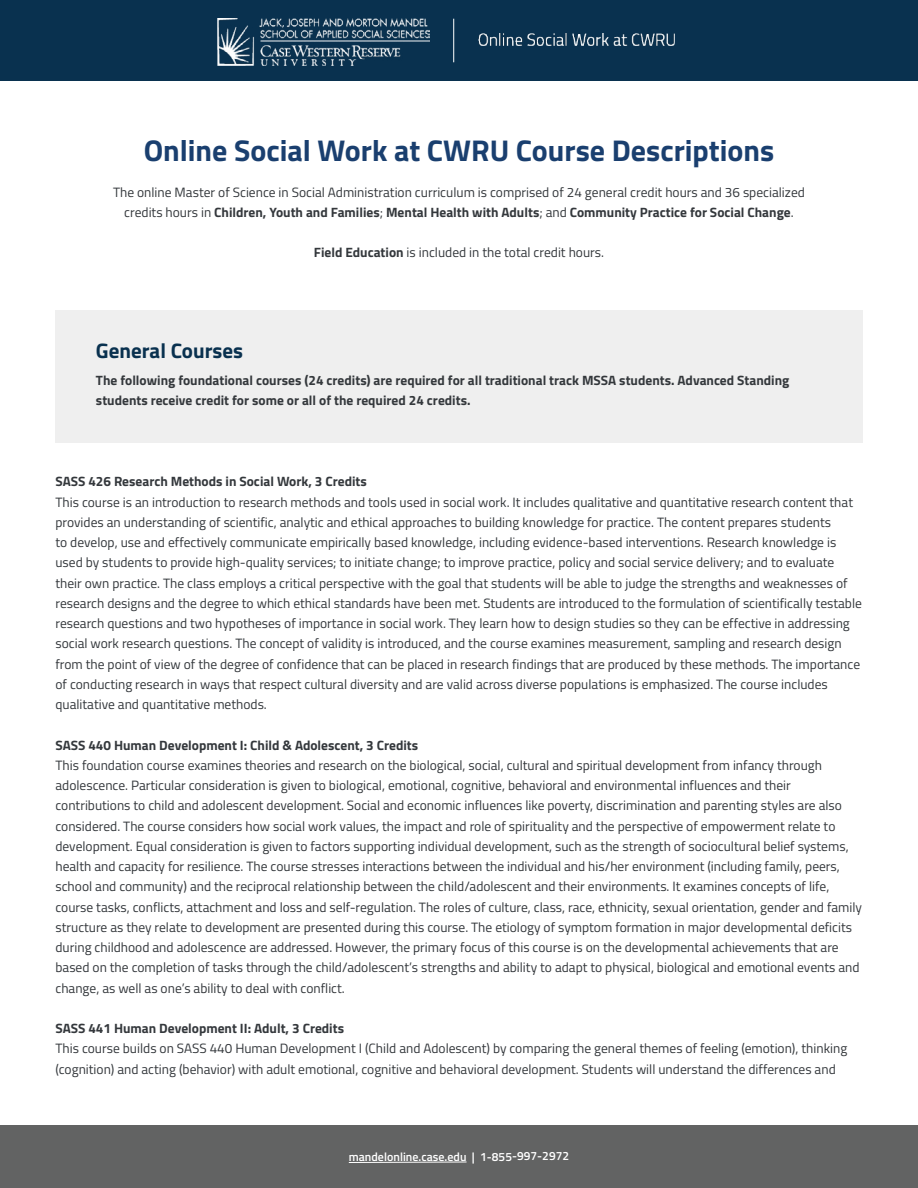
<style>
.page{position:relative;width:918px;height:1188px;background:#fff}
.page>*{position:absolute;margin:0;border:0;box-sizing:border-box;transform-origin:0 0}
.t1{font:700 30px "Titillium";color:#1a3f6f}
.t2{font:700 21px "Titillium";color:#09314f}
.t3{font:13.5px/20.2px "Titillium";color:#34383c}
.t4{font:700 13.5px/20.2px "Titillium";color:#34383c}
.t5{font:600 12px "Titillium";letter-spacing:-.005em;color:#fff}
.s1{font-weight:700}
</style>
<div class="page">
<div style="left:0;top:1125px;width:918px;height:63px;background:#626363"></div>
<svg style="left:348px;top:1162px;width:119px;height:1px"></svg>
<div style="left:0;top:0;width:918px;height:81px;background:#09314f"></div>
<hr style="left:453px;top:19px;width:1px;height:43px;background:#fff">
<img style="left:217px;top:19px;width:212px;height:46px">
<img style="left:478px;top:34px;width:196px;height:12px">
<div style="left:55px;top:310px;width:808px;height:133px;background:#efefef"></div>
<h1 class="t1" style="left:144px;top:128px;width:632px">Online Social Work at CWRU Course Descriptions</h1>
<p class="t3" style="left:113px;top:181px;width:693px;text-align:center">The online Master of Science in Social Administration curriculum is comprised of 24 general credit hours and 36 specialized credits hours in <span class="s1">Children, Youth and Families</span>; <span class="s1">Mental Health with Adults</span>; and <span class="s1">Community Practice for Social Change</span>.</p>
<p class="t3" style="left:314px;top:242px;width:292px"><span class="s1">Field Education</span> is included in the total credit hours.</p>
<h2 class="t2" style="left:96px;top:335px;width:149px">General Courses</h2>
<p class="t4" style="left:96px;top:370px;width:695px">The following foundational courses (24 credits) are required for all traditional track MSSA students. Advanced Standing students receive credit for some or all of the required 24 credits.</p>
<p class="t4" style="left:55px;top:471px;width:313px">SASS 426 Research Methods in Social Work, 3 Credits</p>
<p class="t3" style="left:55px;top:491px;width:808px">This course is an introduction to research methods and tools used in social work. It includes qualitative and quantitative research content that provides an understanding of scientific, analytic and ethical approaches to building knowledge for practice. The content prepares students<br>to develop, use and effectively communicate empirically based knowledge, including evidence-based interventions. Research knowledge is used by students to provide high-quality services; to initiate change; to improve practice, policy and social service delivery; and to evaluate their own practice. The class employs a critical perspective with the goal that students will be able to judge the strengths and weaknesses of research designs and the degree to which ethical standards have been met. Students are introduced to the formulation of scientifically testable research questions and two hypotheses of importance in social work. They learn how to design studies so they can be effective in addressing social work research questions. The concept of validity is introduced, and the course examines measurement, sampling and research design from the point of view of the degree of confidence that can be placed in research findings that are produced by these methods. The importance of conducting research in ways that respect cultural diversity and are valid across diverse populations is emphasized. The course includes qualitative and quantitative methods.</p>
<p class="t4" style="left:55px;top:734px;width:364px">SASS 440 Human Development I: Child &amp; Adolescent, 3 Credits</p>
<p class="t3" style="left:55px;top:754px;width:808px">This foundation course examines theories and research on the biological, social, cultural and spiritual development from infancy through adolescence. Particular consideration is given to biological, emotional, cognitive, behavioral and environmental influences and their contributions to child and adolescent development. Social and economic influences like poverty, discrimination and parenting styles are also considered. The course considers how social work values, the impact and role of spirituality and the perspective of empowerment relate to development. Equal consideration is given to factors supporting individual development, such as the strength of sociocultural belief systems, health and capacity for resilience. The course stresses interactions between the individual and his/her environment (including family, peers, school and community) and the reciprocal relationship between the child/adolescent and their environments. It examines concepts of life, course tasks, conflicts, attachment and loss and self-regulation. The roles of culture, class, race, ethnicity, sexual orientation, gender and family structure as they relate to development are presented during this course. The etiology of symptom formation in major developmental deficits during childhood and adolescence are addressed. However, the primary focus of this course is on the developmental achievements that are based on the completion of tasks through the child/adolescent’s strengths and ability to adapt to physical, biological and emotional events and change, as well as one’s ability to deal with conflict.</p>
<p class="t4" style="left:55px;top:1018px;width:290px">SASS 441 Human Development II: Adult, 3 Credits</p>
<p class="t3" style="left:55px;top:1038px;width:793px">This course builds on SASS 440 Human Development I (Child and Adolescent) by comparing the general themes of feeling (emotion), thinking (cognition) and acting (behavior) with adult emotional, cognitive and behavioral development. Students will understand the differences and</p>
<p class="t5" style="left:349px;top:1148px;width:222px">mandelonline.case.edu | 1-855-997-2972</p>
</div>
